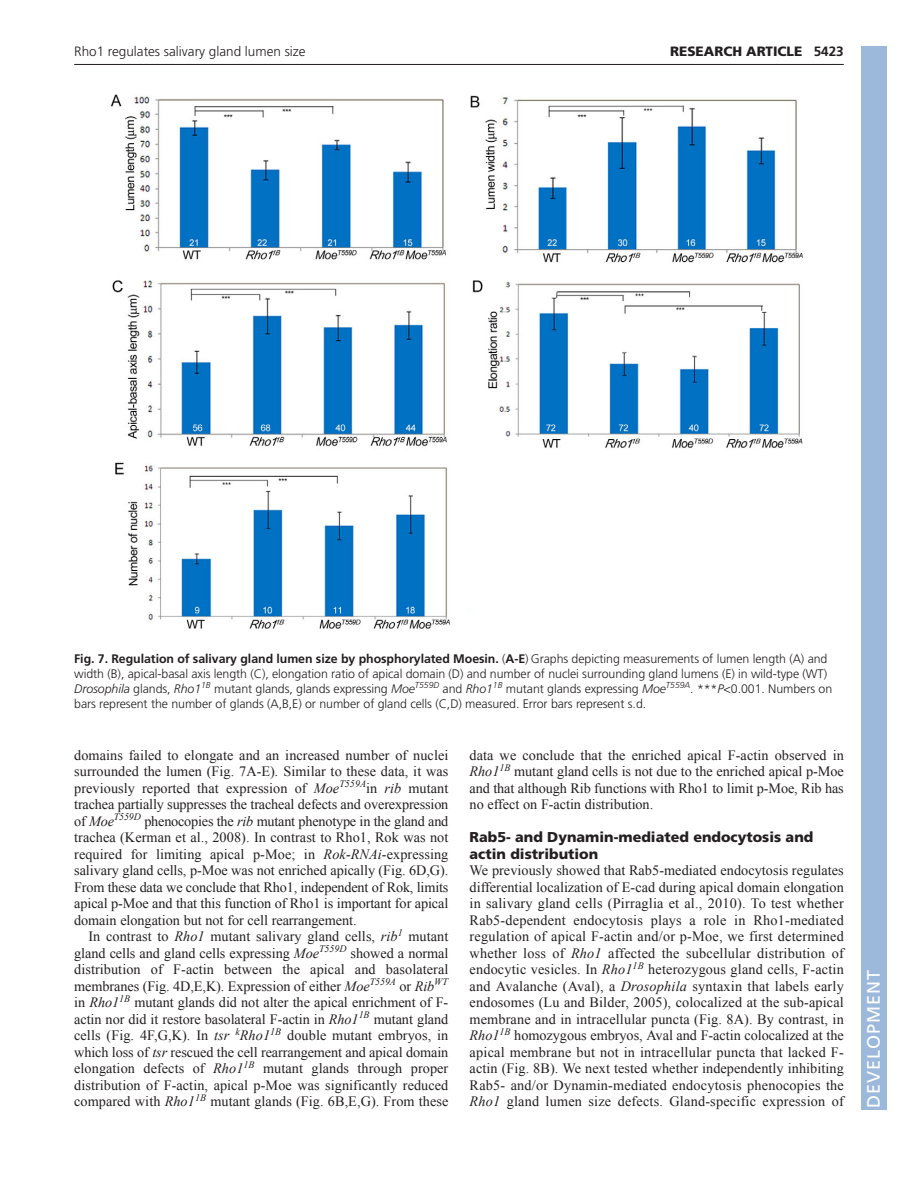
<style>
.page{position:relative;width:918px;height:1188px;background:#fff}
.page>*{position:absolute;margin:0;border:0;box-sizing:border-box;transform-origin:0 0}
.t1{font:18px "Frutiger LT Std";letter-spacing:.055em;color:#fff}
.t2{font:14.25px/16.5px "Times New Roman";color:#231f20;text-align:justify}
.t3{font:900 14.25px/16.5px "Frutiger LT Std";color:#231f20}
.t4{font:300 13.5px "Frutiger LT Std";color:#231f20}
.t5{font:900 13.5px "Frutiger LT Std";color:#231f20}
.t6{font:300 12.3px/15px "Frutiger LT Std";letter-spacing:-.005em;color:#231f20}
.s1{font-weight:700}
.s2{font-style:italic}
</style>
<div class="page">
<hr style="left:74px;top:64px;width:770px;height:1px;background:#231f20">
<img style="left:110px;top:94px;width:693px;height:535px">
<div style="left:861px;top:46px;width:25px;height:1064px;background:#9cb9db"></div>
<p class="t4" style="left:74px;top:46px;width:233px">Rho1 regulates salivary gland lumen size</p>
<p class="t5" style="left:670px;top:46px;width:175px">RESEARCH ARTICLE <span class="s1">5423</span></p>
<p class="t6" style="left:74px;top:652px;width:760px"><span class="s1">Fig. 7. Regulation of salivary gland lumen size by phosphorylated Moesin.</span> (<span class="s1">A-E</span>) Graphs depicting measurements of lumen length (A) and width (B), apical-basal axis length (C), elongation ratio of apical domain (D) and number of nuclei surrounding gland lumens (E) in wild-type (WT)<br><span class="s2">Drosophila</span> glands, <span class="s2">Rho1</span><sup>1B</sup> mutant glands, glands expressing <span class="s2">Moe</span><sup>T559D</sup> and <span class="s2">Rho1</span><sup>1B</sup> mutant glands expressing <span class="s2">Moe</span><sup>T559A</sup>. ***<span class="s2">P</span>&lt;0.001. Numbers on bars represent the number of glands (A,B,E) or number of gland cells (C,D) measured. Error bars represent s.d.</p>
<p class="t2" style="left:74px;top:747px;width:376px">domains failed to elongate and an increased number of nuclei surrounded the lumen (Fig. 7A-E)<span class="s2">.</span> Similar to these data, it was previously reported that expression of <span class="s2">Moe</span><sup>T559A</sup>in <span class="s2">rib</span> mutant trachea partially suppresses the tracheal defects and overexpression of <span class="s2">Moe</span><sup>T559D</sup> phenocopies the <span class="s2">rib</span> mutant phenotype in the gland and trachea (Kerman et al., 2008). In contrast to Rho1, Rok was not required for limiting apical p-Moe; in <span class="s2">Rok-RNAi</span>-expressing salivary gland cells, p-Moe was not enriched apically (Fig. 6D,G).<br>From these data we conclude that Rho1, independent of Rok, limits apical p-Moe and that this function of Rho1 is important for apical domain elongation but not for cell rearrangement.</p>
<p class="t2" style="left:74px;top:928px;width:376px;text-indent:14px">In contrast to <span class="s2">Rho1</span> mutant salivary gland cells, <span class="s2">rib</span><sup>1</sup> mutant gland cells and gland cells expressing <span class="s2">Moe</span><sup>T559D</sup> showed a normal distribution of F-actin between the apical and basolateral membranes (Fig. 4D,E,K). Expression of either <span class="s2">Moe</span><sup>T559A</sup> or <span class="s2">Rib</span><sup>WT </sup>in <span class="s2">Rho1</span><sup>1B</sup> mutant glands did not alter the apical enrichment of F&shy;actin nor did it restore basolateral F-actin in <span class="s2">Rho1</span><sup>1B</sup> mutant gland cells (Fig. 4F,G,K). In <span class="s2">tsr</span> <sup>k</sup><span class="s2">Rho1</span><sup>1B</sup> double mutant embryos, in which loss of <span class="s2">tsr</span> rescued the cell rearrangement and apical domain elongation defects of <span class="s2">Rho1</span><sup>1B</sup> mutant glands through proper distribution of F-actin, apical p-Moe was significantly reduced compared with <span class="s2">Rho1</span><sup>1B</sup> mutant glands (Fig. 6B,E,G). From these</p>
<p class="t2" style="left:470px;top:747px;width:376px">data we conclude that the enriched apical F-actin observed in <span class="s2">Rho1</span><sup>1B</sup> mutant gland cells is not due to the enriched apical p-Moe and that although Rib functions with Rho1 to limit p-Moe, Rib has no effect on F-actin distribution.</p>
<p class="t3" style="left:470px;top:830px;width:345px">Rab5- and Dynamin-mediated endocytosis and actin distribution</p>
<p class="t2" style="left:470px;top:862px;width:376px">We previously showed that Rab5-mediated endocytosis regulates differential localization of E-cad during apical domain elongation in salivary gland cells (Pirraglia et al., 2010). To test whether Rab5-dependent endocytosis plays a role in Rho1-mediated regulation of apical F-actin and/or p-Moe, we first determined whether loss of <span class="s2">Rho1</span> affected the subcellular distribution of endocytic vesicles. In <span class="s2">Rho1</span><sup>1B</sup> heterozygous gland cells, F-actin and Avalanche (Aval), a <span class="s2">Drosophila</span> syntaxin that labels early endosomes (Lu and Bilder, 2005), colocalized at the sub-apical membrane and in intracellular puncta (Fig. 8A). By contrast, in <span class="s2">Rho1</span><sup>1B</sup> homozygous embryos, Aval and F-actin colocalized at the apical membrane but not in intracellular puncta that lacked F&shy;actin (Fig. 8B). We next tested whether independently inhibiting Rab5- and/or Dynamin-mediated endocytosis phenocopies the <span class="s2">Rho1</span> gland lumen size defects. Gland-specific expression of</p>
<p class="t1" style="left:863px;top:1108px;width:140px;rotate:-90deg">DEVELOPMENT</p>
</div>
